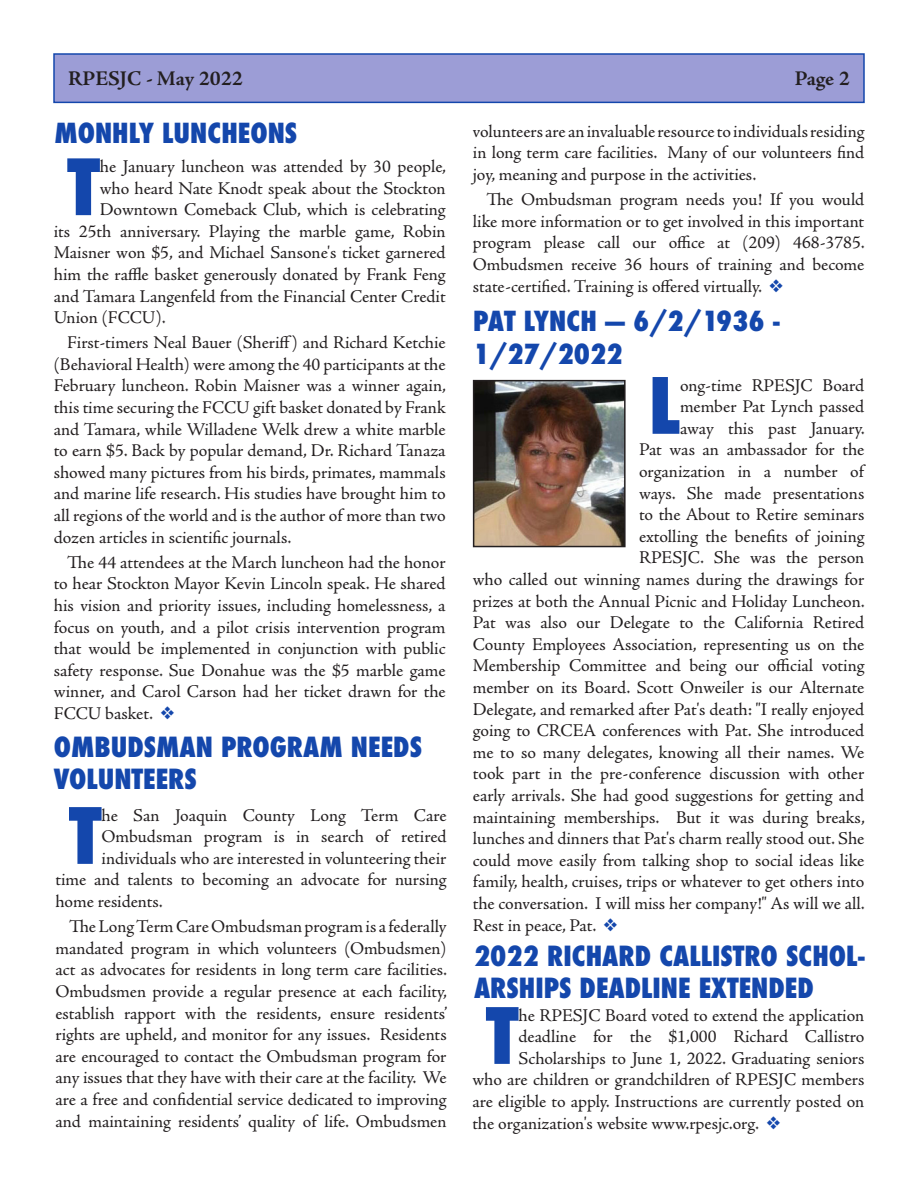
<style>
.page{position:relative;width:918px;height:1188px;background:#fff}
.page>*{position:absolute;margin:0;border:0;box-sizing:border-box;transform-origin:0 0}
.Body{font:800 condensed 75.3px "Futura";color:#1447ac}
.Cover{font:800 condensed 75.3px "Futura";color:#1447ac}
.t1{font:800 condensed 27px/32.4px "Futura";color:#1447ac}
.t2{font:800 condensed 26.85px/32.2px "Futura";color:#1447ac}
.t3{font:700 21px "Adobe Jenson Pro";color:#231f20}
.Body-2{font:18px/21.6px "Adobe Jenson Pro";letter-spacing:-.005em;color:#231f20;text-align:justify}
.Cover-2{font:18px "Adobe Jenson Pro";letter-spacing:-.005em;color:#231f20}
.s1{color:#1447ac}
</style>
<div class="page">
<div style="left:54px;top:54px;width:810px;height:48px;background:#9c9dd6"></div>
<div style="left:53px;top:53px;width:812px;height:50px;border:2px solid #1447ac"></div>
<img style="left:476px;top:383px;width:147px;height:161px">
<div style="left:473px;top:380px;width:153px;height:167px;border:2px solid #231f20"></div>
<p class="t3" style="left:68px;top:66px;width:176px">RPESJC - May 2022</p>
<p class="t3" style="left:795px;top:66px;width:56px">Page 2</p>
<p class="t2" style="left:54px;top:117px;width:244px">MONHLY LUNCHEONS</p>
<p class="Body" style="left:67px;top:136px;width:34px">T</p>
<p class="Body-2" style="left:100px;top:156px;width:348px">he January luncheon was attended by 30 people,</p>
<p class="Body-2" style="left:100px;top:177px;width:347px">who heard Nate Knodt speak about the Stockton</p>
<p class="Body-2" style="left:100px;top:199px;width:347px">Downtown Comeback Club, which is celebrating</p>
<p class="Body-2" style="left:54px;top:221px;width:393px">its 25th anniversary. Playing the marble game, Robin</p>
<p class="Body-2" style="left:54px;top:242px;width:393px">Maisner won $5, and Michael Sansone's ticket garnered</p>
<p class="Body-2" style="left:54px;top:264px;width:393px">him the raffle basket generously donated by Frank Feng</p>
<p class="Body-2" style="left:54px;top:285px;width:393px">and Tamara Langenfeld from the Financial Center Credit</p>
<p class="Body-2" style="left:54px;top:307px;width:113px">Union (FCCU).</p>
<p class="Body-2" style="left:54px;top:332px;width:394px;text-indent:14px">First-timers Neal Bauer (Sheriff) and Richard Ketchie (Behavioral Health) were among the 40 participants at the February luncheon. Robin Maisner was a winner again, this time securing the FCCU gift basket donated by Frank and Tamara, while Willadene Welk drew a white marble to earn $5. Back by popular demand, Dr. Richard Tanaza showed many pictures from his birds, primates, mammals and marine life research. His studies have brought him to all regions of the world and is the author of more than two dozen articles in scientific journals.</p>
<p class="Body-2" style="left:54px;top:552px;width:393px;text-indent:14px">The 44 attendees at the March luncheon had the honor to hear Stockton Mayor Kevin Lincoln speak. He shared his vision and priority issues, including homelessness, a focus on youth, and a pilot crisis intervention program that would be implemented in conjunction with public safety response. Sue Donahue was the $5 marble game winner, and Carol Carson had her ticket drawn for the FCCU basket. <span class="s1">❖</span></p>
<p class="t1" style="left:54px;top:731px;width:370px">OMBUDSMAN PROGRAM NEEDS<br>VOLUNTEERS</p>
<p class="Body" style="left:69px;top:785px;width:34px">T</p>
<p class="Body-2" style="left:102px;top:805px;width:347px">he San Joaquin County Long Term Care</p>
<p class="Body-2" style="left:102px;top:826px;width:347px">Ombudsman program is in search of retired</p>
<p class="Body-2" style="left:102px;top:848px;width:347px">individuals who are interested in volunteering their</p>
<p class="Body-2" style="left:56px;top:869px;width:393px">time and talents to becoming an advocate for nursing</p>
<p class="Body-2" style="left:56px;top:891px;width:109px">home residents.</p>
<p class="Body-2" style="left:56px;top:916px;width:393px;text-indent:14px">The Long Term Care Ombudsman program is a federally mandated program in which volunteers (Ombudsmen) act as advocates for residents in long term care facilities.<br>Ombudsmen provide a regular presence at each facility, establish rapport with the residents, ensure residents’ rights are upheld, and monitor for any issues. Residents are encouraged to contact the Ombudsman program for any issues that they have with their care at the facility. We are a free and confidential service dedicated to improving and maintaining residents’ quality of life. Ombudsmen</p>
<p class="Body-2" style="left:473px;top:121px;width:393px">volunteers are an invaluable resource to individuals residing in long term care facilities. Many of our volunteers find joy, meaning and purpose in the activities.</p>
<p class="Body-2" style="left:473px;top:189px;width:393px;text-indent:14px">The Ombudsman program needs you! If you would like more information or to get involved in this important program please call our office at (209) 468-3785.<br>Ombudsmen receive 36 hours of training and become state-certified. Training is offered virtually. <span class="s1">❖</span></p>
<p class="t2" style="left:473px;top:305px;width:308px">PAT LYNCH — 6/2/1936 -<br>1/27/2022</p>
<p class="Body" style="left:649px;top:355px;width:33px">L</p>
<p class="Body-2" style="left:680px;top:374px;width:186px">ong-time RPESJC Board</p>
<p class="Body-2" style="left:680px;top:396px;width:186px">member Pat Lynch passed</p>
<p class="Body-2" style="left:680px;top:418px;width:186px">away this past January.</p>
<p class="Body-2" style="left:639px;top:439px;width:227px">Pat was an ambassador for the</p>
<p class="Body-2" style="left:639px;top:461px;width:226px">organization in a number of</p>
<p class="Body-2" style="left:639px;top:482px;width:227px">ways. She made presentations</p>
<p class="Body-2" style="left:639px;top:504px;width:227px">to the About to Retire seminars</p>
<p class="Body-2" style="left:639px;top:526px;width:227px">extolling the benefits of joining</p>
<p class="Body-2" style="left:639px;top:547px;width:227px">RPESJC. She was the person</p>
<p class="Body-2" style="left:473px;top:569px;width:393px">who called out winning names during the drawings for</p>
<p class="Body-2" style="left:473px;top:590px;width:394px">prizes at both the Annual Picnic and Holiday Luncheon.</p>
<p class="Body-2" style="left:473px;top:612px;width:393px">Pat was also our Delegate to the California Retired</p>
<p class="Body-2" style="left:473px;top:634px;width:393px">County Employees Association, representing us on the</p>
<p class="Body-2" style="left:473px;top:655px;width:393px">Membership Committee and being our official voting</p>
<p class="Body-2" style="left:473px;top:677px;width:393px">member on its Board. Scott Onweiler is our Alternate</p>
<p class="Body-2" style="left:473px;top:698px;width:393px">Delegate, and remarked after Pat's death: "I really enjoyed</p>
<p class="Body-2" style="left:473px;top:720px;width:393px">going to CRCEA conferences with Pat. She introduced</p>
<p class="Body-2" style="left:473px;top:742px;width:393px">me to so many delegates, knowing all their names. We</p>
<p class="Body-2" style="left:473px;top:763px;width:393px">took part in the pre-conference discussion with other</p>
<p class="Body-2" style="left:473px;top:785px;width:393px">early arrivals. She had good suggestions for getting and</p>
<p class="Body-2" style="left:473px;top:806px;width:394px">maintaining memberships. But it was during breaks,</p>
<p class="Body-2" style="left:473px;top:828px;width:393px">lunches and dinners that Pat's charm really stood out. She</p>
<p class="Body-2" style="left:473px;top:850px;width:393px">could move easily from talking shop to social ideas like</p>
<p class="Body-2" style="left:473px;top:871px;width:393px">family, health, cruises, trips or whatever to get others into</p>
<p class="Body-2" style="left:473px;top:893px;width:394px">the conversation. I will miss her company!" As will we all.</p>
<p class="Body-2" style="left:473px;top:914px;width:146px">Rest in peace, Pat. <span class="s1">❖</span></p>
<p class="t1" style="left:474px;top:940px;width:392px">2022 RICHARD CALLISTRO SCHOL-<br>ARSHIPS DEADLINE EXTENDED</p>
<p class="Cover" style="left:486px;top:985px;width:34px">T</p>
<p class="Cover-2" style="left:519px;top:1005px;width:347px">he RPESJC Board voted to extend the application</p>
<p class="Cover-2" style="left:519px;top:1026px;width:347px">deadline for the $1,000 Richard Callistro</p>
<p class="Cover-2" style="left:519px;top:1048px;width:347px">Scholarships to June 1, 2022. Graduating seniors</p>
<p class="Cover-2" style="left:472px;top:1070px;width:393px">who are children or grandchildren of RPESJC members</p>
<p class="Cover-2" style="left:472px;top:1091px;width:393px">are eligible to apply. Instructions are currently posted on</p>
<p class="Cover-2" style="left:472px;top:1113px;width:310px">the organization's website www.rpesjc.org. <span class="s1">❖</span></p>
</div>
